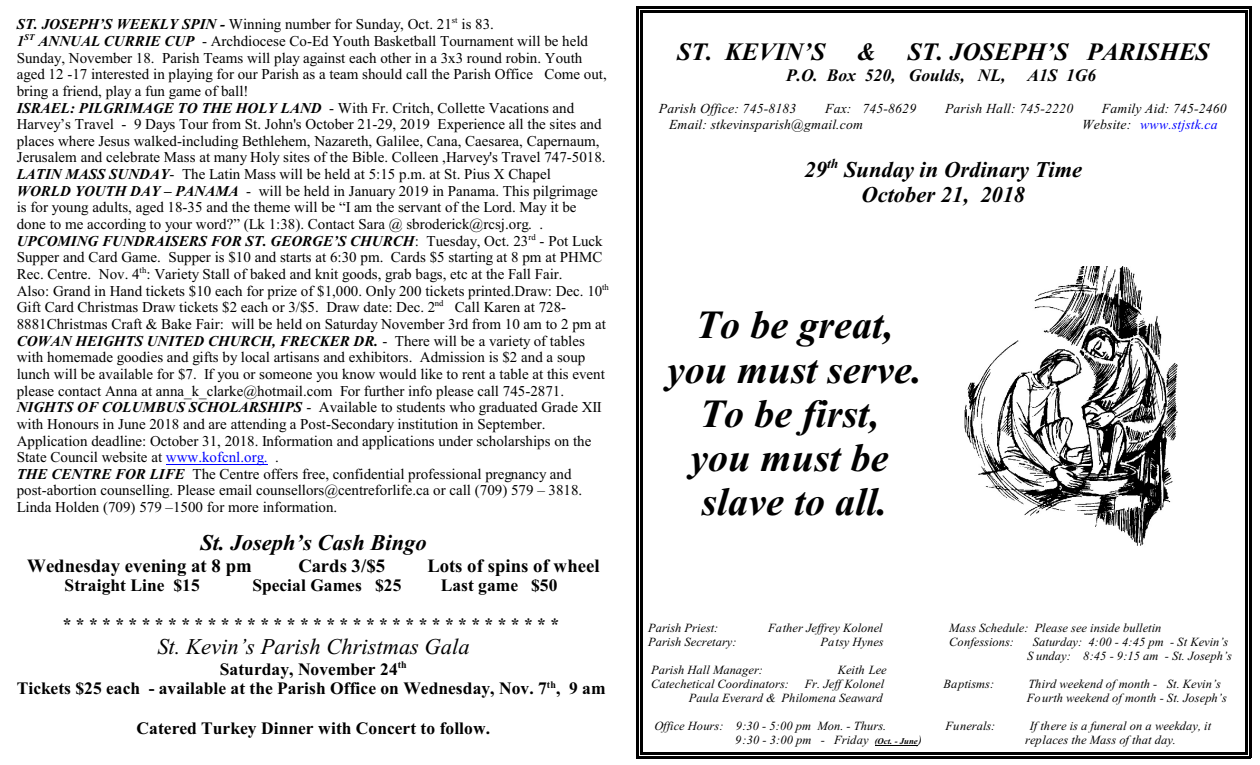
<style>
.page{position:relative;width:1260px;height:765px;background:#fff}
.page>*{position:absolute;margin:0;border:0;box-sizing:border-box;transform-origin:0 0}
.t1{font:italic 700 40px/44.2px "Times New Roman";color:#000;text-align:center}
.t2{font:italic 700 25px "Times New Roman";color:#000}
.t3{font:italic 700 22.5px/24.8px "Times New Roman";color:#000;text-align:center}
.t4{font:italic 22.5px "Times New Roman";color:#000}
.t5{font:700 18.75px "Times New Roman";color:#000}
.t6{font:700 17.5px/19.6px "Times New Roman";color:#000;text-align:center}
.t7{font:italic 700 17.5px "Times New Roman";color:#000}
.t8{font:15px/16.6px "Times New Roman";color:#000}
.t9{font:italic 13.75px "Times New Roman";letter-spacing:.015em;color:#000}
.t10{font:italic 13.75px "Times New Roman";letter-spacing:.015em;color:#00f}
.t11{font:italic 12.5px/14px "Times New Roman";color:#000;text-align:center}
.s1{font-weight:700;font-style:italic}
.s2{color:#00f}
.s3{color:#000}
.s4{font-weight:700;font-size:8.75px}
</style>
<div class="page">
<hr style="left:640px;top:10px;width:2px;height:745px;background:#000">
<hr style="left:1245px;top:10px;width:3px;height:745px;background:#000">
<hr style="left:640px;top:10px;width:608px;height:2px;background:#000">
<hr style="left:640px;top:753px;width:608px;height:2px;background:#000">
<hr style="left:637px;top:7px;width:2px;height:751px;background:#000">
<hr style="left:1249px;top:7px;width:2px;height:751px;background:#000">
<hr style="left:637px;top:7px;width:614px;height:2px;background:#000">
<hr style="left:637px;top:756px;width:614px;height:2px;background:#000">
<hr style="left:166px;top:464px;width:102px;height:1px;background:#00f">
<img style="left:964px;top:267px;width:214px;height:279px">
<hr style="left:875px;top:745px;width:43px;height:1px;background:#000">
<p class="t8" style="left:17px;top:17px;width:594px"><span class="s1">ST. JOSEPH’S WEEKLY SPIN -</span> Winning number for Sunday, Oct. 21<sup>st</sup> is 83.<br><span class="s1">1</span><sup>ST</sup> <span class="s1">ANNUAL CURRIE CUP</span> - Archdiocese Co-Ed Youth Basketball Tournament will be held Sunday, November 18. Parish Teams will play against each other in a 3x3 round robin. Youth aged 12 -17 interested in playing for our Parish as a team should call the Parish Office Come out, bring a friend, play a fun game of ball!<br><span class="s1">ISRAEL: PILGRIMAGE TO THE HOLY LAND</span> - With Fr. Critch, Collette Vacations and Harvey’s Travel - 9 Days Tour from St. John's October 21-29, 2019 Experience all the sites and places where Jesus walked-including Bethlehem, Nazareth, Galilee, Cana, Caesarea, Capernaum, Jerusalem and celebrate Mass at many Holy sites of the Bible. Colleen ,Harvey's Travel 747-5018.<br><span class="s1">LATIN MASS SUNDAY</span>- The Latin Mass will be held at 5:15 p.m. at St. Pius X Chapel<br><span class="s1">WORLD YOUTH DAY – PANAMA</span> - will be held in January 2019 in Panama. This pilgrimage is for young adults, aged 18-35 and the theme will be “I am the servant of the Lord. May it be done to me according to your word?” (Lk 1:38). Contact Sara @ sbroderick@rcsj.org. .<br><span class="s1">UPCOMING FUNDRAISERS FOR ST. GEORGE’S CHURCH</span>: Tuesday, Oct. 23<sup>rd</sup> - Pot Luck Supper and Card Game. Supper is $10 and starts at 6:30 pm. Cards $5 starting at 8 pm at PHMC Rec. Centre. Nov. 4<sup>th</sup>: Variety Stall of baked and knit goods, grab bags, etc at the Fall Fair.<br>Also: Grand in Hand tickets $10 each for prize of $1,000. Only 200 tickets printed.Draw: Dec. 10<sup>th </sup>Gift Card Christmas Draw tickets $2 each or 3/$5. Draw date: Dec. 2<sup>nd</sup> Call Karen at 728- 8881Christmas Craft &amp; Bake Fair: will be held on Saturday November 3rd from 10 am to 2 pm at <span class="s1">COWAN HEIGHTS UNITED CHURCH, FRECKER DR.</span> - There will be a variety of tables with homemade goodies and gifts by local artisans and exhibitors. Admission is $2 and a soup lunch will be available for $7. If you or someone you know would like to rent a table at this event please contact Anna at anna_k_clarke@hotmail.com For further info please call 745-2871.<br><span class="s1">NIGHTS OF COLUMBUS SCHOLARSHIPS</span> - Available to students who graduated Grade XII with Honours in June 2018 and are attending a Post-Secondary institution in September.<br>Application deadline: October 31, 2018. Information and applications under scholarships on the State Council website at <span class="s2">www.kofcnl.org.</span> .<br><span class="s1">THE CENTRE FOR LIFE</span> The Centre offers free, confidential professional pregnancy and post-abortion counselling. Please email counsellors@centreforlife.ca or call (709) 579 – 3818.<br>Linda Holden (709) 579 –1500 for more information.</p>
<h3 class="t3" style="left:200px;top:533px;width:228px">St. Joseph’s Cash Bingo</h3>
<p class="t5" style="left:27px;top:559px;width:226px">Wednesday evening at 8 pm</p>
<p class="t5" style="left:298px;top:559px;width:88px">Cards 3/$5</p>
<p class="t5" style="left:427px;top:559px;width:174px">Lots of spins of wheel</p>
<p class="t6" style="left:65px;top:577px;width:137px">Straight Line $15</p>
<p class="t6" style="left:252px;top:577px;width:151px">Special Games $25</p>
<p class="t6" style="left:441px;top:577px;width:118px">Last game $50</p>
<p class="t6" style="left:63px;top:617px;width:498px">* * * ** * * * * ** * * * ** * * * * * * * * ** * * *** * * ** * * *</p>
<h3 class="t4" style="left:157px;top:639px;width:314px">St. Kevin’s Parish Christmas Gala</h3>
<p class="t6" style="left:17px;top:661px;width:590px">Saturday, November 24<sup>th<br></sup>Tickets $25 each - available at the Parish Office on Wednesday, Nov. 7<sup>th</sup>, 9 am</p>
<p class="t6" style="left:137px;top:720px;width:355px">Catered Turkey Dinner with Concert to follow.</p>
<h2 class="t2" style="left:677px;top:43px;width:200px">ST. KEVIN’S &amp;</h2>
<h2 class="t2" style="left:908px;top:43px;width:303px">ST. JOSEPH’S PARISHES</h2>
<p class="t7" style="left:786px;top:69px;width:221px">P.O. Box 520, Goulds, NL,</p>
<p class="t7" style="left:1027px;top:69px;width:70px">A1S 1G6</p>
<p class="t9" style="left:659px;top:103px;width:139px">Parish Office: 745-8183</p>
<p class="t9" style="left:825px;top:103px;width:93px">Fax: 745-8629</p>
<p class="t9" style="left:945px;top:103px;width:130px">Parish Hall: 745-2220</p>
<p class="t9" style="left:1102px;top:103px;width:126px">Family Aid: 745-2460</p>
<p class="t9" style="left:669px;top:119px;width:196px">Email: stkevinsparish@gmail.com</p>
<p class="t10" style="left:1082px;top:119px;width:137px"><span class="s3">Website:</span> www.stjstk.ca</p>
<h3 class="t3" style="left:805px;top:159px;width:279px">29<sup>th</sup> Sunday in Ordinary Time<br>October 21, 2018</h3>
<h1 class="t1" style="left:667px;top:307px;width:257px">To be great, you must serve.<br>To be first,<br>you must be slave to all.</h1>
<p class="t11" style="left:648px;top:622px;width:72px">Parish Priest:</p>
<p class="t11" style="left:768px;top:622px;width:116px">Father Jeffrey Kolonel</p>
<p class="t11" style="left:949px;top:622px;width:214px">Mass Schedule: Please see inside bulletin</p>
<p class="t11" style="left:648px;top:636px;width:90px">Parish Secretary:</p>
<p class="t11" style="left:821px;top:636px;width:65px">Patsy Hynes</p>
<p class="t11" style="left:949px;top:636px;width:66px">Confessions:</p>
<p class="t11" style="left:1027px;top:636px;width:206px">Saturday: 4:00 - 4:45 pm - St Kevin’s<br>S unday: 8:45 - 9:15 am - St. Joseph’s</p>
<p class="t11" style="left:651px;top:664px;width:113px">Parish Hall Manager:</p>
<p class="t11" style="left:838px;top:664px;width:51px">Keith Lee</p>
<p class="t11" style="left:651px;top:678px;width:139px">Catechetical Coordinators:</p>
<p class="t11" style="left:805px;top:678px;width:81px">Fr. Jeff Kolonel</p>
<p class="t11" style="left:943px;top:678px;width:52px">Baptisms:</p>
<p class="t11" style="left:1028px;top:678px;width:194px">Third weekend of month - St. Kevin’s</p>
<p class="t11" style="left:689px;top:692px;width:195px">Paula Everard &amp; Philomena Seaward</p>
<p class="t11" style="left:1027px;top:692px;width:202px">Fourth weekend of month - St. Joseph’s</p>
<p class="t11" style="left:654px;top:720px;width:233px">Office Hours: 9:30 - 5:00 pm Mon. - Thurs.</p>
<p class="t11" style="left:945px;top:720px;width:52px">Funerals:</p>
<p class="t11" style="left:1030px;top:720px;width:183px">If there is a funeral on a weekday, it</p>
<p class="t11" style="left:735px;top:734px;width:188px">9:30 - 3:00 pm - Friday <span class="s4">(Oct. - June</span>)</p>
<p class="t11" style="left:1025px;top:734px;width:152px">replaces the Mass of that day.</p>
</div>
